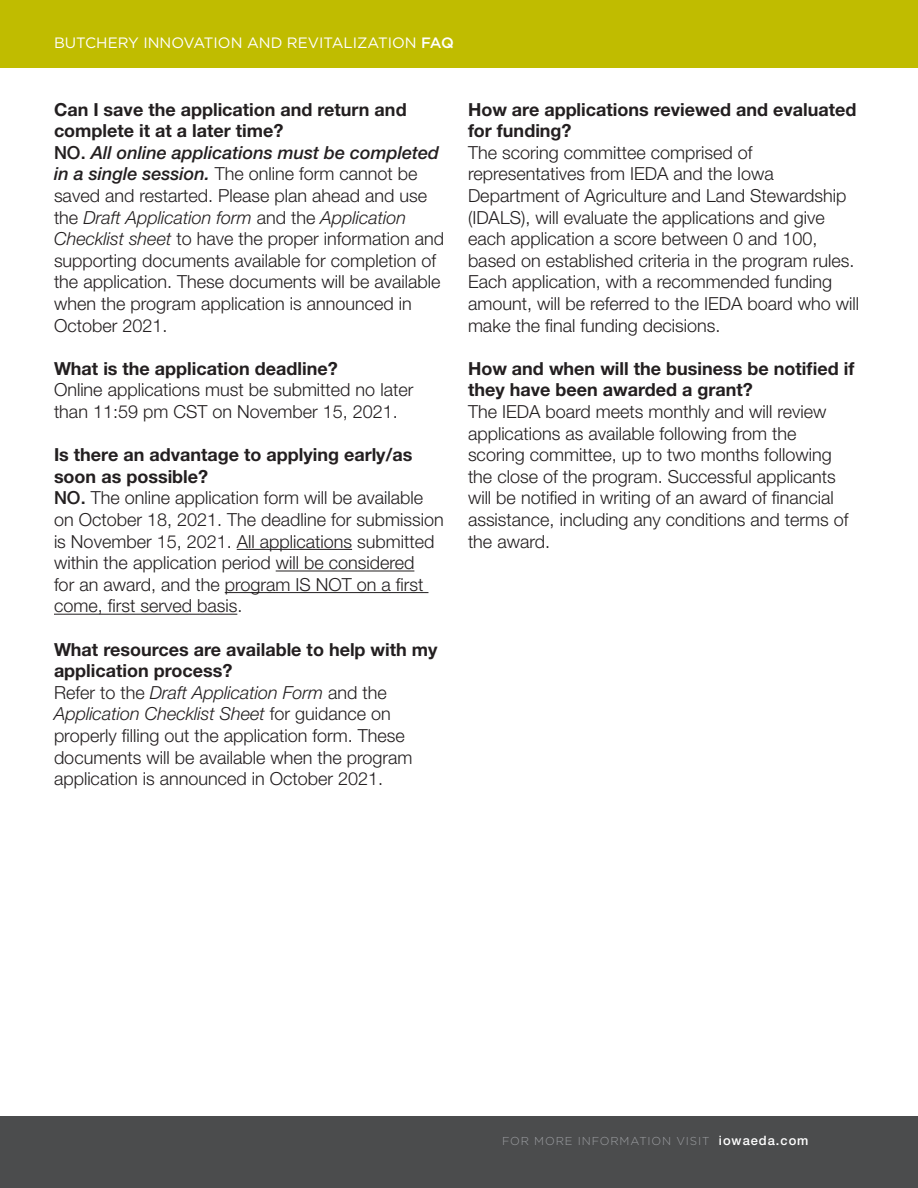
<style>
.page{position:relative;width:918px;height:1188px;background:#fff}
.page>*{position:absolute;margin:0;border:0;box-sizing:border-box;transform-origin:0 0}
.t1{font:300 18px/21.6px "Helvetica Neue";color:#231f20}
.t2{font:700 18px/21.6px "Helvetica Neue";color:#231f20}
.t3{font:15px "Gotham";color:#fff}
.t4{font:300 11.55px "Gotham";letter-spacing:.075em;color:#9d9fa2}
.s1{font-weight:500}
.s2{font-weight:500;font-style:italic}
.s3{font-style:italic}
.s4{font-family:"Helvetica Neue";font-weight:500;font-size:12.9px;color:#fff}
</style>
<div class="page">
<div style="left:0;top:1117px;width:918px;height:71px;background:#4b4c4d"></div>
<div style="left:0;top:0;width:918px;height:68px;background:#c0bc00"></div>
<hr style="left:237px;top:549px;width:115px;height:1px;background:#231f20">
<hr style="left:276px;top:571px;width:138px;height:1px;background:#231f20">
<hr style="left:225px;top:592px;width:203px;height:1px;background:#231f20">
<hr style="left:54px;top:614px;width:183px;height:1px;background:#231f20">
<p class="t3" style="left:54px;top:33px;width:401px">BUTCHERY INNOVATION AND REVITALIZATION <span class="s1">FAQ</span></p>
<p class="t2" style="left:54px;top:98px;width:354px">Can I save the application and return and complete it at a later time?</p>
<p class="t1" style="left:54px;top:141px;width:392px"><span class="s1">NO.</span> <span class="s2">All online applications must be completed in a single session.</span> The online form cannot be saved and restarted. Please plan ahead and use the <span class="s3">Draft Application form</span> and the <span class="s3">Application Checklist sheet</span> to have the proper information and supporting documents available for completion of the application. These documents will be available when the program application is announced in October 2021.</p>
<p class="t2" style="left:54px;top:357px;width:285px">What is the application deadline?</p>
<p class="t1" style="left:54px;top:379px;width:361px">Online applications must be submitted no later than 11:59 pm CST on November 15, 2021.</p>
<p class="t2" style="left:54px;top:444px;width:360px">Is there an advantage to applying early/as soon as possible?</p>
<p class="t1" style="left:54px;top:487px;width:391px"><span class="s1">NO.</span> The online application form will be available on October 18, 2021. The deadline for submission is November 15, 2021. All applications submitted within the application period will be considered<br>for an award, and the program IS NOT on a first come, first served basis.</p>
<p class="t2" style="left:54px;top:638px;width:385px">What resources are available to help with my application process?</p>
<p class="t1" style="left:54px;top:681px;width:360px">Refer to the <span class="s3">Draft Application Form</span> and the <span class="s3">Application Checklist Sheet</span> for guidance on properly filling out the application form. These documents will be available when the program application is announced in October 2021.</p>
<p class="t2" style="left:468px;top:98px;width:390px">How are applications reviewed and evaluated for funding?</p>
<p class="t1" style="left:468px;top:141px;width:393px">The scoring committee comprised of representatives from IEDA and the Iowa Department of Agriculture and Land Stewardship (IDALS), will evaluate the applications and give each application a score between 0 and 100, based on established criteria in the program rules.<br>Each application, with a recommended funding amount, will be referred to the IEDA board who will make the final funding decisions.</p>
<p class="t2" style="left:468px;top:357px;width:388px">How and when will the business be notified if they have been awarded a grant?</p>
<p class="t1" style="left:468px;top:400px;width:382px">The IEDA board meets monthly and will review applications as available following from the scoring committee, up to two months following the close of the program. Successful applicants will be notified in writing of an award of financial assistance, including any conditions and terms of the award.</p>
<p class="t4" style="left:502px;top:1134px;width:308px">FOR MORE INFORMATION VISIT <span class="s4">iowaeda.com</span></p>
</div>
